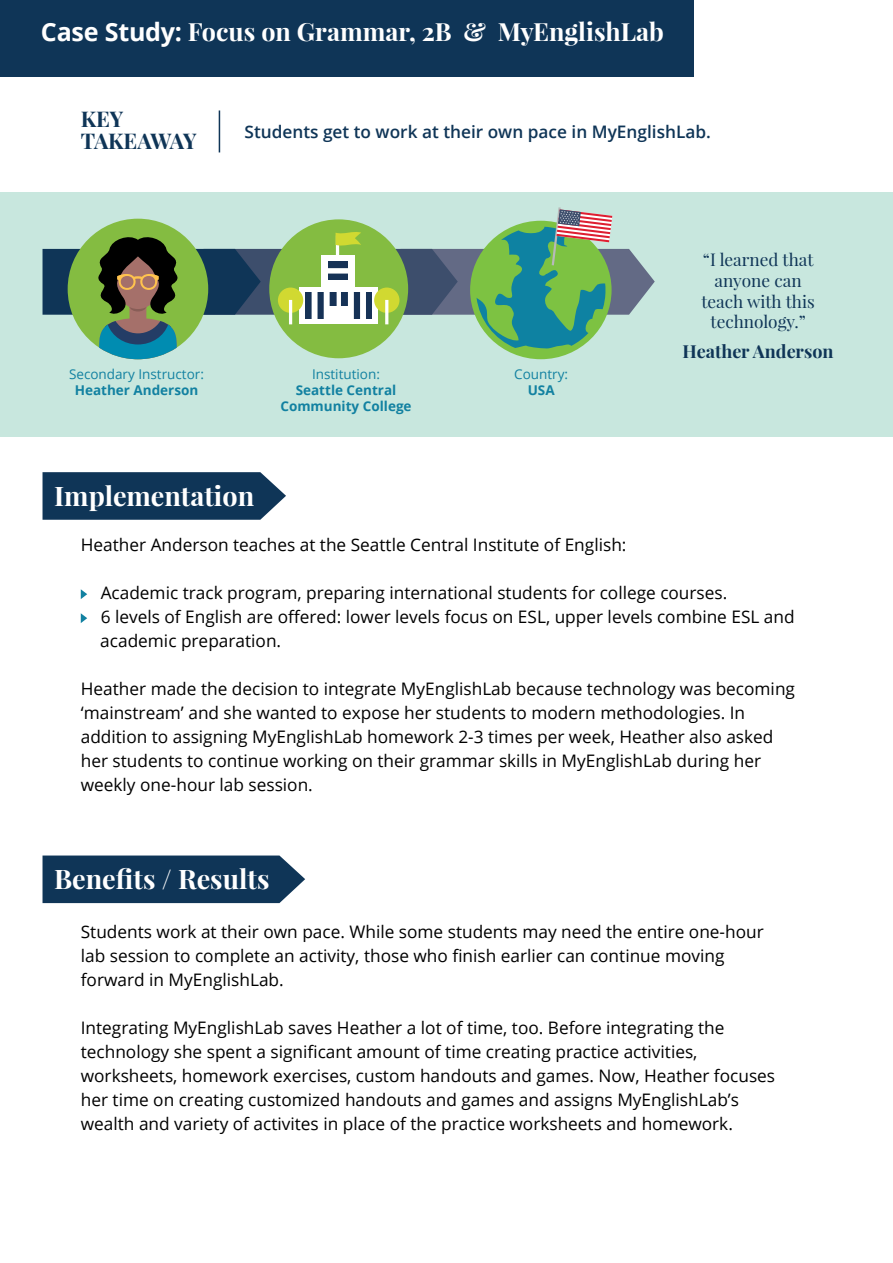
<style>
.page{position:relative;width:893px;height:1263px;background:#fff}
.page>*{position:absolute;margin:0;border:0;box-sizing:border-box;transform-origin:0 0}
.t1{font:700 27px "Playfair Display";color:#fff}
.t2{font:700 25.2px "Playfair Display";color:#fff}
.t3{font:700 21.75px/22px "Playfair Display";letter-spacing:-.02em;color:#0f3557}
.t4{font:700 18px "Playfair Display";color:#0f3557}
.t5{font:17.25px/24px "Open Sans";color:#000}
.t6{font:17.25px/20.7px "Playfair Display";color:#0f3557;text-align:center}
.t7{font:600 17.25px "Open Sans";color:#0f3557}
.t8{font:700 13.5px/16.2px "Open Sans";color:#1281a1;text-align:center}
.t9{font:13.5px "Open Sans";color:#1281a1}
.s1{font-family:"Open Sans"}
</style>
<div class="page">
<div style="left:0;top:0;width:693px;height:77px;background:#0f3557"></div>
<div style="left:0;top:193px;width:893px;height:244px;background:#c8e7de"></div>
<svg style="left:43px;top:472px;width:243px;height:48px;background:#1d4161"></svg>
<svg style="left:43px;top:855px;width:262px;height:48px;background:#1d4160"></svg>
<svg style="left:81px;top:589px;width:6px;height:10px"></svg>
<svg style="left:81px;top:613px;width:6px;height:10px"></svg>
<hr style="left:219px;top:110px;width:1px;height:42px;background:#0f3557">
<svg style="left:43px;top:207px;width:612px;height:152px"></svg>
<h2 class="t2" style="left:41px;top:14px;width:624px"><span class="s1">Case Study:</span> Focus on Grammar, 2B &amp; MyEnglishLab</h2>
<p class="t3" style="left:81px;top:107px;width:117px">KEY<br>TAKEAWAY</p>
<p class="t9" style="left:69px;top:364px;width:136px">Secondary Instructor:</p>
<p class="t8" style="left:75px;top:381px;width:125px">Heather Anderson</p>
<p class="t7" style="left:244px;top:120px;width:468px">Students get to work at their own pace in MyEnglishLab.</p>
<p class="t9" style="left:312px;top:364px;width:69px">Institution:</p>
<p class="t8" style="left:280px;top:381px;width:133px">Seattle Central<br>Community College</p>
<p class="t9" style="left:514px;top:364px;width:55px">Country:</p>
<p class="t8" style="left:528px;top:381px;width:28px">USA</p>
<p class="t6" style="left:701px;top:249px;width:115px">“I learned that anyone can teach with this technology.”</p>
<p class="t4" style="left:683px;top:339px;width:152px">Heather Anderson</p>
<h1 class="t1" style="left:54px;top:476px;width:202px">Implementation</h1>
<p class="t5" style="left:81px;top:532px;width:547px">Heather Anderson teaches at the Seattle Central Institute of English:</p>
<p class="t5" style="left:100px;top:580px;width:696px">Academic track program, preparing international students for college courses.<br>6 levels of English are offered: lower levels focus on ESL, upper levels combine ESL and academic preparation.</p>
<p class="t5" style="left:81px;top:676px;width:716px">Heather made the decision to integrate MyEnglishLab because technology was becoming ‘mainstream’ and she wanted to expose her students to modern methodologies. In addition to assigning MyEnglishLab homework 2-3 times per week, Heather also asked her students to continue working on their grammar skills in MyEnglishLab during her weekly one-hour lab session.</p>
<h1 class="t1" style="left:54px;top:860px;width:217px">Benefits / Results</h1>
<p class="t5" style="left:81px;top:919px;width:684px">Students work at their own pace. While some students may need the entire one-hour lab session to complete an activity, those who finish earlier can continue moving forward in MyEnglishLab.</p>
<p class="t5" style="left:81px;top:1015px;width:696px">Integrating MyEnglishLab saves Heather a lot of time, too. Before integrating the technology she spent a significant amount of time creating practice activities, worksheets, homework exercises, custom handouts and games. Now, Heather focuses her time on creating customized handouts and games and assigns MyEnglishLab’s wealth and variety of activites in place of the practice worksheets and homework.</p>
</div>
